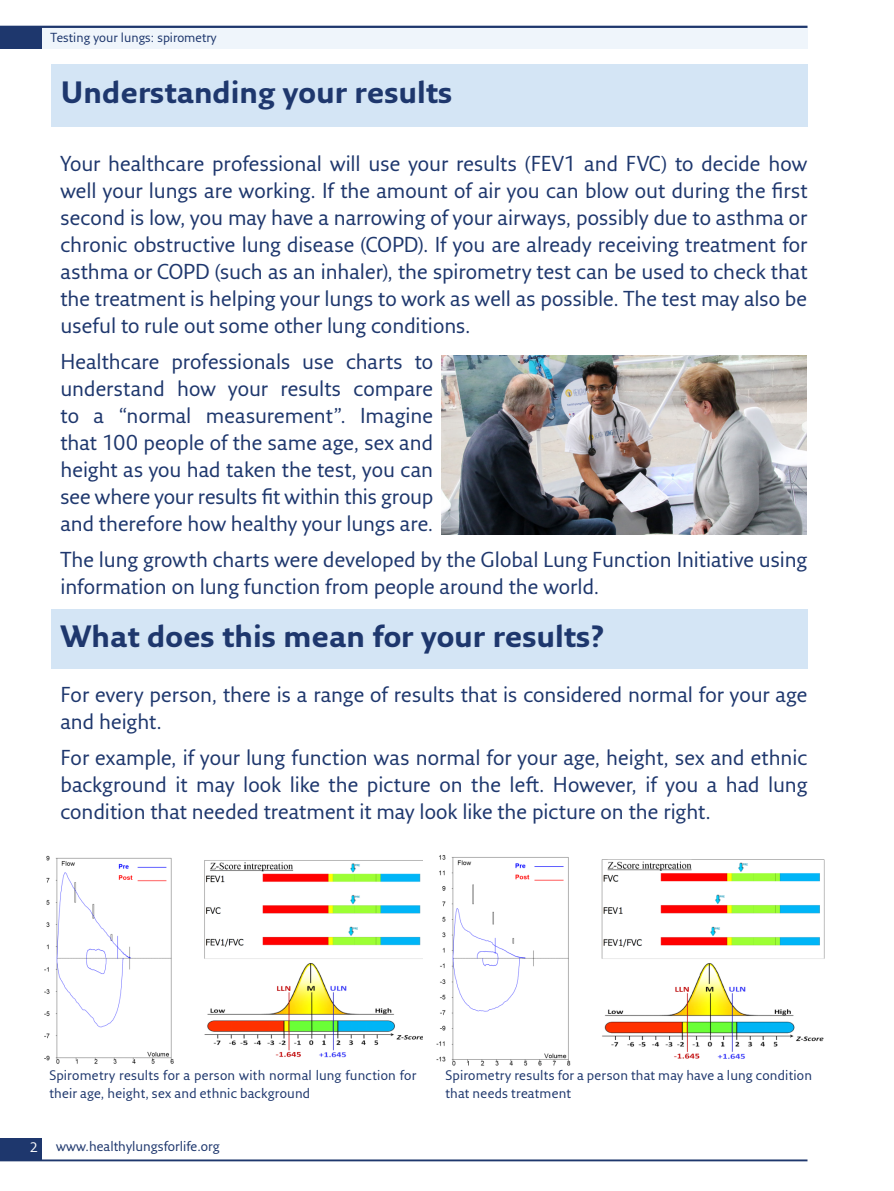
<style>
.page{position:relative;width:894px;height:1191px;background:#fff}
.page>*{position:absolute;margin:0;border:0;box-sizing:border-box;transform-origin:0 0}
.t1{font:700 30px "Fresco Sans Pro";color:#1e376d}
.H___B-head{font:21px/27px "Fresco Sans Pro";color:#1e376d;text-align:justify}
.H___B-head-2{font:13.5px/18px "Fresco Sans Pro";letter-spacing:.01em;color:#1e376d}
.t2{font:13.5px "Fresco Sans Pro";color:#fff}
.t3{font:12.75px "Fresco Sans Pro";color:#1e376d}
</style>
<div class="page">
<div style="left:0;top:26px;width:807px;height:22px;background:#eff5fb"></div>
<div style="left:0;top:1138px;width:42px;height:22px;background:#1e376d"></div>
<div style="left:0;top:26px;width:42px;height:22px;background:#1e376d"></div>
<hr style="left:0;top:1159px;width:807px;height:2px;background:#1e376d">
<hr style="left:0;top:26px;width:807px;height:2px;background:#1e376d">
<div style="left:51px;top:64px;width:756px;height:63px;background:#d4e5f5"></div>
<div style="left:51px;top:609px;width:756px;height:59px;background:#d4e5f5"></div>
<img style="left:44px;top:855px;width:379px;height:209px">
<img style="left:436px;top:855px;width:388px;height:211px">
<img style="left:441px;top:355px;width:366px;height:179px">
<p class="t3" style="left:51px;top:30px;width:168px">Testing your lungs: spirometry</p>
<p class="t1" style="left:60px;top:73px;width:393px">Understanding your results</p>
<p class="H___B-head" style="left:60px;top:149px;width:749px">Your healthcare professional will use your results (FEV1 and FVC) to decide how well your lungs are working. If the amount of air you can blow out during the first second is low, you may have a narrowing of your airways, possibly due to asthma or chronic obstructive lung disease (COPD). If you are already receiving treatment for asthma or COPD (such as an inhaler), the spirometry test can be used to check that the treatment is helping your lungs to work as well as possible. The test may also be useful to rule out some other lung conditions.</p>
<p class="H___B-head" style="left:60px;top:347px;width:374px">Healthcare professionals use charts to understand how your results compare to a “normal measurement”. Imagine that 100 people of the same age, sex and height as you had taken the test, you can see where your results fit within this group and therefore how healthy your lungs are.</p>
<p class="H___B-head" style="left:60px;top:545px;width:748px">The lung growth charts were developed by the Global Lung Function Initiative using information on lung function from people around the world.</p>
<p class="t1" style="left:60px;top:617px;width:545px">What does this mean for your results?</p>
<p class="H___B-head" style="left:60px;top:680px;width:748px">For every person, there is a range of results that is considered normal for your age and height.</p>
<p class="H___B-head" style="left:60px;top:743px;width:748px">For example, if your lung function was normal for your age, height, sex and ethnic background it may look like the picture on the left. However, if you a had lung condition that needed treatment it may look like the picture on the right.</p>
<p class="H___B-head-2" style="left:49px;top:1065px;width:368px">Spirometry results for a person with normal lung function for their age, height, sex and ethnic background</p>
<p class="H___B-head-2" style="left:445px;top:1065px;width:368px">Spirometry results for a person that may have a lung condition that needs treatment</p>
<p class="t2" style="left:30px;top:1138px;width:10px">2</p>
<p class="H___B-head-2" style="left:56px;top:1137px;width:165px">www.healthylungsforlife.org</p>
</div>
